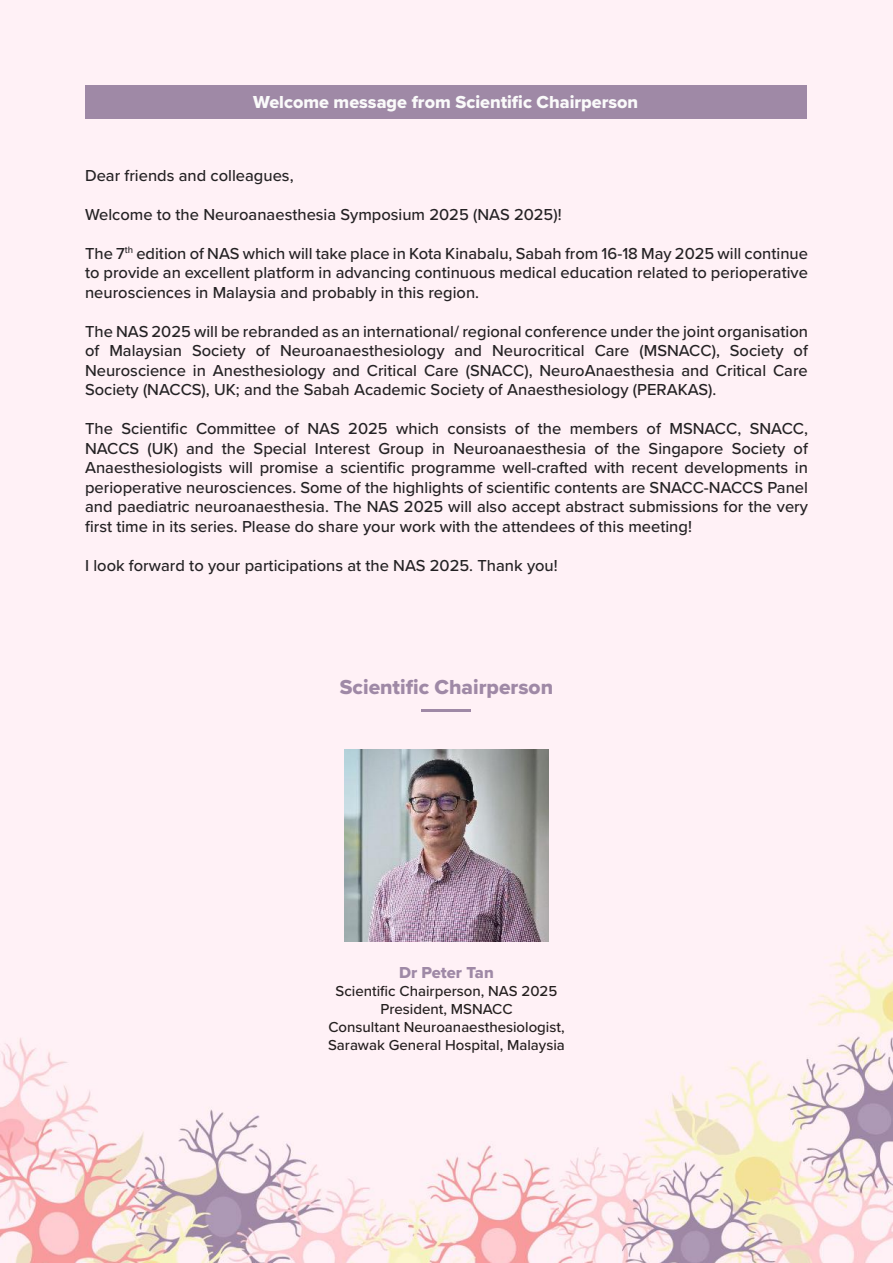
<style>
.page{position:relative;width:893px;height:1263px;background:#fff1f6}
.page>*{position:absolute;margin:0;border:0;box-sizing:border-box;transform-origin:0 0}
.t1{font:21px "Proxima Nova Extrabld";color:#9f89a6}
.t2{font:18px "Proxima Nova Extrabld";color:#fafafa}
.t3{font:500 16.5px/19.5px "Proxima Nova";color:#242224;text-align:justify}
.t4{font:16.5px "Proxima Nova Extrabld";color:#9f89a6}
.t5{font:500 15px/18px "Proxima Nova";color:#241f1f;text-align:center}
</style>
<div class="page">
<div style="left:85px;top:85px;width:721px;height:34px;background:#9f89a6"></div>
<hr style="left:422px;top:709px;width:49px;height:2px;background:#9f89a6">
<img style="left:344px;top:749px;width:205px;height:193px">
<p class="t2" style="left:253px;top:88px;width:386px">Welcome message from Scientific Chairperson</p>
<p class="t3" style="left:85px;top:165px;width:210px">Dear friends and colleagues,</p>
<p class="t3" style="left:85px;top:204px;width:478px">Welcome to the Neuroanaesthesia Symposium 2025 (NAS 2025)!</p>
<p class="t3" style="left:85px;top:243px;width:724px">The 7<sup>th</sup> edition of NAS which will take place in Kota Kinabalu, Sabah from 16-18 May 2025 will continue to provide an excellent platform in advancing continuous medical education related to perioperative neurosciences in Malaysia and probably in this region.</p>
<p class="t3" style="left:85px;top:321px;width:724px">The NAS 2025 will be rebranded as an international/ regional conference under the joint organisation of Malaysian Society of Neuroanaesthesiology and Neurocritical Care (MSNACC), Society of Neuroscience in Anesthesiology and Critical Care (SNACC), NeuroAnaesthesia and Critical Care Society (NACCS), UK; and the Sabah Academic Society of Anaesthesiology (PERAKAS).</p>
<p class="t3" style="left:85px;top:418px;width:724px">The Scientific Committee of NAS 2025 which consists of the members of MSNACC, SNACC, NACCS (UK) and the Special Interest Group in Neuroanaesthesia of the Singapore Society of Anaesthesiologists will promise a scientific programme well-crafted with recent developments in perioperative neurosciences. Some of the highlights of scientific contents are SNACC-NACCS Panel and paediatric neuroanaesthesia. The NAS 2025 will also accept abstract submissions for the very first time in its series. Please do share your work with the attendees of this meeting!</p>
<p class="t3" style="left:85px;top:555px;width:474px">I look forward to your participations at the NAS 2025. Thank you!</p>
<p class="t1" style="left:340px;top:671px;width:215px">Scientific Chairperson</p>
<p class="t4" style="left:399px;top:960px;width:96px">Dr Peter Tan</p>
<p class="t5" style="left:328px;top:982px;width:238px">Scientific Chairperson, NAS 2025<br>President, MSNACC<br>Consultant Neuroanaesthesiologist,<br>Sarawak General Hospital, Malaysia</p>
</div>
